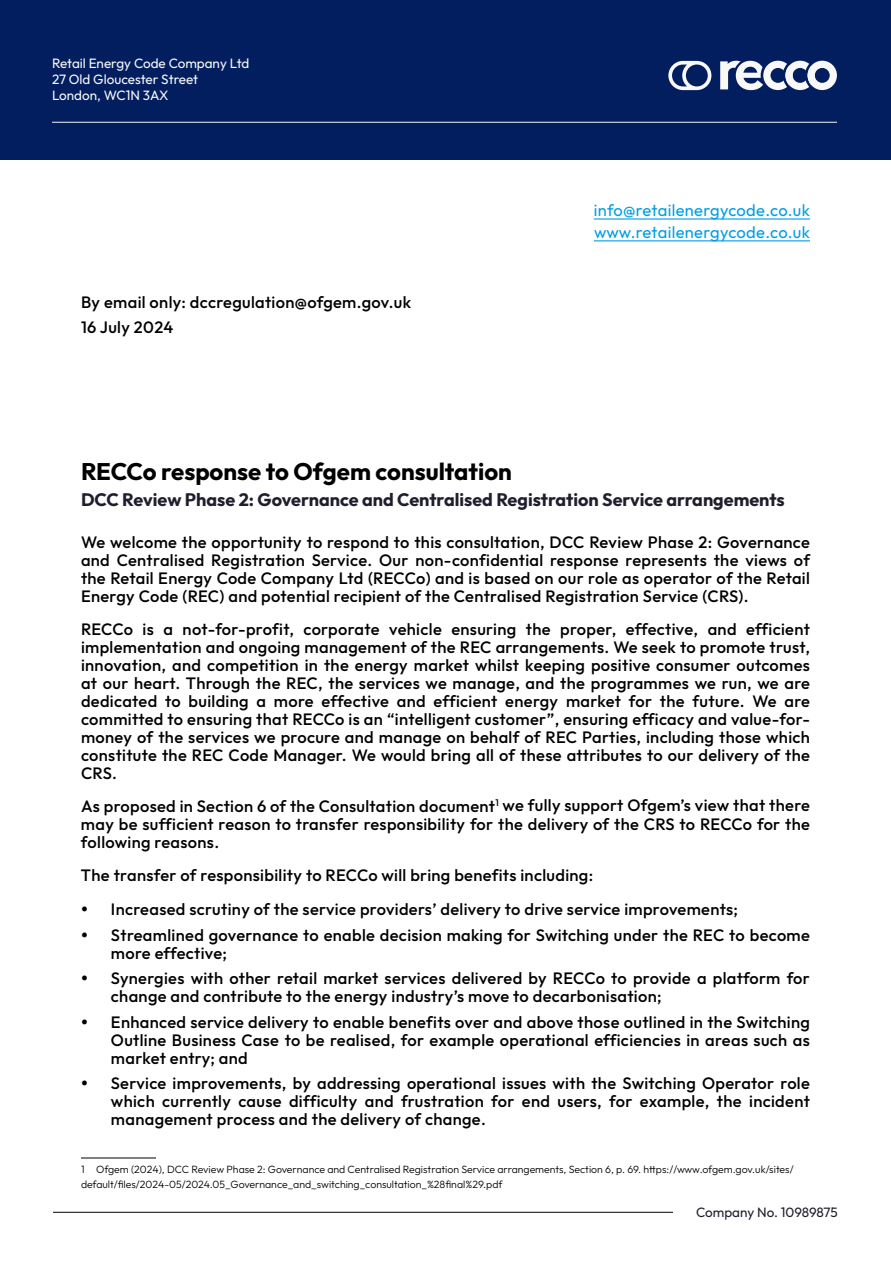
<style>
.page{position:relative;width:891px;height:1269px;background:#fff}
.page>*{position:absolute;margin:0;border:0;box-sizing:border-box;transform-origin:0 0}
.t1{font:700 24px "Outfit";color:#000}
.t2{font:700 18px "Outfit";color:#201e2e}
.t3{font:500 16.5px/18px "Outfit";letter-spacing:.02em;color:#000;text-align:justify}
.t4{font:16.5px/21.9px "Outfit";letter-spacing:.02em;color:#009ee4}
.t5{font:13.5px/16.5px "Outfit";color:#f8f8f8}
.t6{font:13.5px "Outfit";color:#201e2e}
.t7{font:300 10.5px/15px "Outfit";color:#000}
</style>
<div class="page">
<hr style="left:594px;top:218px;width:216px;height:2px;background:#009ee4">
<hr style="left:594px;top:240px;width:216px;height:1px;background:#009ee4">
<hr style="left:81px;top:1158px;width:75px;height:1px;background:#000">
<div style="left:0;top:0;width:891px;height:159px;background:#021e5e"></div>
<svg style="left:668px;top:61px;width:43px;height:29px"></svg>
<svg style="left:720px;top:61px;width:117px;height:29px"></svg>
<hr style="left:52px;top:122px;width:785px;height:1px;background:#f8f8f8">
<hr style="left:53px;top:1212px;width:620px;height:1px;background:#000">
<p class="t5" style="left:52px;top:56px;width:199px">Retail Energy Code Company Ltd<br>27 Old Gloucester Street<br>London, WC1N 3AX</p>
<p class="t3" style="left:81px;top:290px;width:332px;line-height:25.3px">By email only: dccregulation@ofgem.gov.uk<br>16 July 2024</p>
<p class="t4" style="left:594px;top:201px;width:218px">info@retailenergycode.co.uk www.retailenergycode.co.uk</p>
<h1 class="t1" style="left:81px;top:462px;width:432px">RECCo response to Ofgem consultation</h1>
<p class="t2" style="left:81px;top:493px;width:705px">DCC Review Phase 2: Governance and Centralised Registration Service arrangements</p>
<p class="t3" style="left:81px;top:534px;width:731px">We welcome the opportunity to respond to this consultation, DCC Review Phase 2: Governance and Centralised Registration Service. Our non-confidential response represents the views of the Retail Energy Code Company Ltd (RECCo) and is based on our role as operator of the Retail Energy Code (REC) and potential recipient of the Centralised Registration Service (CRS).</p>
<p class="t3" style="left:81px;top:621px;width:731px">RECCo is a not-for-profit, corporate vehicle ensuring the proper, effective, and efficient implementation and ongoing management of the REC arrangements. We seek to promote trust, innovation, and competition in the energy market whilst keeping positive consumer outcomes at our heart. Through the REC, the services we manage, and the programmes we run, we are dedicated to building a more effective and efficient energy market for the future. We are committed to ensuring that RECCo is an “intelligent customer”, ensuring efficacy and value-for&shy;money of the services we procure and manage on behalf of REC Parties, including those which constitute the REC Code Manager. We would bring all of these attributes to our delivery of the CRS.</p>
<p class="t3" style="left:81px;top:798px;width:731px">As proposed in Section 6 of the Consultation document<sup>1</sup> we fully support Ofgem’s view that there may be sufficient reason to transfer responsibility for the delivery of the CRS to RECCo for the following reasons.</p>
<p class="t3" style="left:111px;top:859px;width:629px;line-height:34.8px;text-indent:-30px">The transfer of responsibility to RECCo will bring benefits including:<br>Increased scrutiny of the service providers’ delivery to drive service improvements;</p>
<p class="t3" style="left:111px;top:927px;width:701px">Streamlined governance to enable decision making for Switching under the REC to become more effective;</p>
<p class="t3" style="left:111px;top:971px;width:701px">Synergies with other retail market services delivered by RECCo to provide a platform for change and contribute to the energy industry’s move to decarbonisation;</p>
<p class="t3" style="left:111px;top:1014px;width:701px">Enhanced service delivery to enable benefits over and above those outlined in the Switching Outline Business Case to be realised, for example operational efficiencies in areas such as market entry; and</p>
<p class="t3" style="left:111px;top:1076px;width:701px">Service improvements, by addressing operational issues with the Switching Operator role which currently cause difficulty and frustration for end users, for example, the incident management process and the delivery of change.</p>
<p class="t7" style="left:81px;top:1162px;width:714px">1 Ofgem (2024), DCC Review Phase 2: Governance and Centralised Registration Service arrangements, Section 6, p. 69. https://www.ofgem.gov.uk/sites/ default/files/2024-05/2024.05_Governance_and_switching_consultation_%28final%29.pdf</p>
<p class="t6" style="left:696px;top:1207px;width:143px">Company No. 10989875</p>
</div>
